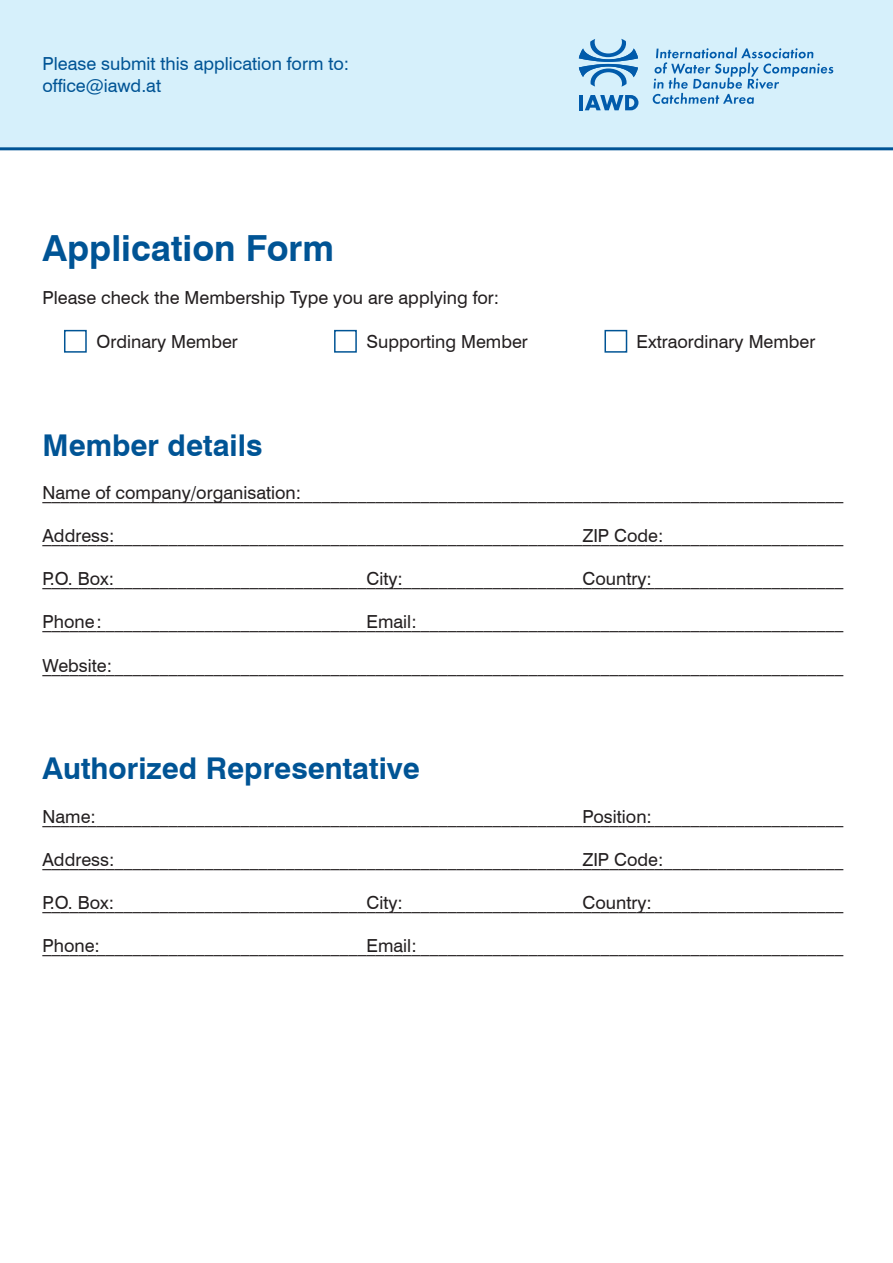
<style>
.page{position:relative;width:893px;height:1263px;background:#fff}
.page>*{position:absolute;margin:0;border:0;box-sizing:border-box;transform-origin:0 0}
.t1{font:700 36px "Swiss 721 BT";color:#005495}
.t2{font:700 30px "Swiss 721 BT";color:#005495}
.t3{font:18px "Swiss 721 BT";color:#231f20}
.t4{font:18px/21.6px "Swiss 721 BT";color:#005495}
</style>
<div class="page">
<div style="left:0;top:0;width:893px;height:149px;background:#d6f0fb"></div>
<svg style="left:652px;top:47px;width:181px;height:57px"></svg>
<svg style="left:579px;top:39px;width:59px;height:48px"></svg>
<hr style="left:579px;top:95px;width:4px;height:15px;background:#015bab">
<svg style="left:585px;top:95px;width:53px;height:15px"></svg>
<hr style="left:0;top:147px;width:893px;height:3px;background:#005495">
<div style="left:64px;top:330px;width:23px;height:23px;border:2px solid #005495"></div>
<div style="left:334px;top:330px;width:23px;height:23px;border:2px solid #005495"></div>
<div style="left:604px;top:330px;width:23px;height:23px;border:2px solid #005495"></div>
<p class="t4" style="left:43px;top:53px;width:308px">Please submit this application form to: office@iawd.at</p>
<h1 class="t1" style="left:43px;top:227px;width:293px">Application Form</h1>
<p class="t3" style="left:43px;top:287px;width:458px">Please check the Membership Type you are applying for:</p>
<p class="t3" style="left:97px;top:330px;width:143px">Ordinary Member</p>
<p class="t3" style="left:367px;top:330px;width:163px">Supporting Member</p>
<p class="t3" style="left:637px;top:330px;width:180px">Extraordinary Member</p>
<h2 class="t2" style="left:43px;top:427px;width:221px">Member details</h2>
<p class="t3" style="left:43px;top:481px;width:260px">Name of company/organisation:</p>
<p class="t3" style="left:43px;top:525px;width:73px">Address:</p>
<p class="t3" style="left:583px;top:525px;width:82px">ZIP Code:</p>
<p class="t3" style="left:43px;top:568px;width:73px">P.O. Box:</p>
<p class="t3" style="left:367px;top:568px;width:38px">City:</p>
<p class="t3" style="left:583px;top:568px;width:71px">Country:</p>
<p class="t3" style="left:43px;top:611px;width:61px">Phone:</p>
<p class="t3" style="left:367px;top:611px;width:52px">Email:</p>
<p class="t3" style="left:43px;top:654px;width:71px">Website:</p>
<p class="t3" style="left:43px;top:481px;width:802px">_________________________________________________________________________________________</p>
<p class="t3" style="left:43px;top:525px;width:802px">_________________________________________________________________________________________</p>
<p class="t3" style="left:43px;top:568px;width:802px">_________________________________________________________________________________________</p>
<p class="t3" style="left:43px;top:611px;width:802px">_________________________________________________________________________________________</p>
<p class="t3" style="left:43px;top:654px;width:802px">_________________________________________________________________________________________</p>
<h2 class="t2" style="left:43px;top:750px;width:379px">Authorized Representative</h2>
<p class="t3" style="left:43px;top:805px;width:55px">Name:</p>
<p class="t3" style="left:583px;top:805px;width:71px">Position:</p>
<p class="t3" style="left:43px;top:848px;width:73px">Address:</p>
<p class="t3" style="left:583px;top:848px;width:82px">ZIP Code:</p>
<p class="t3" style="left:43px;top:892px;width:73px">P.O. Box:</p>
<p class="t3" style="left:367px;top:892px;width:38px">City:</p>
<p class="t3" style="left:583px;top:892px;width:71px">Country:</p>
<p class="t3" style="left:43px;top:935px;width:59px">Phone:</p>
<p class="t3" style="left:367px;top:935px;width:52px">Email:</p>
<p class="t3" style="left:43px;top:805px;width:802px">_________________________________________________________________________________________</p>
<p class="t3" style="left:43px;top:848px;width:802px">_________________________________________________________________________________________</p>
<p class="t3" style="left:43px;top:892px;width:802px">_________________________________________________________________________________________</p>
<p class="t3" style="left:43px;top:935px;width:802px">_________________________________________________________________________________________</p>
</div>
